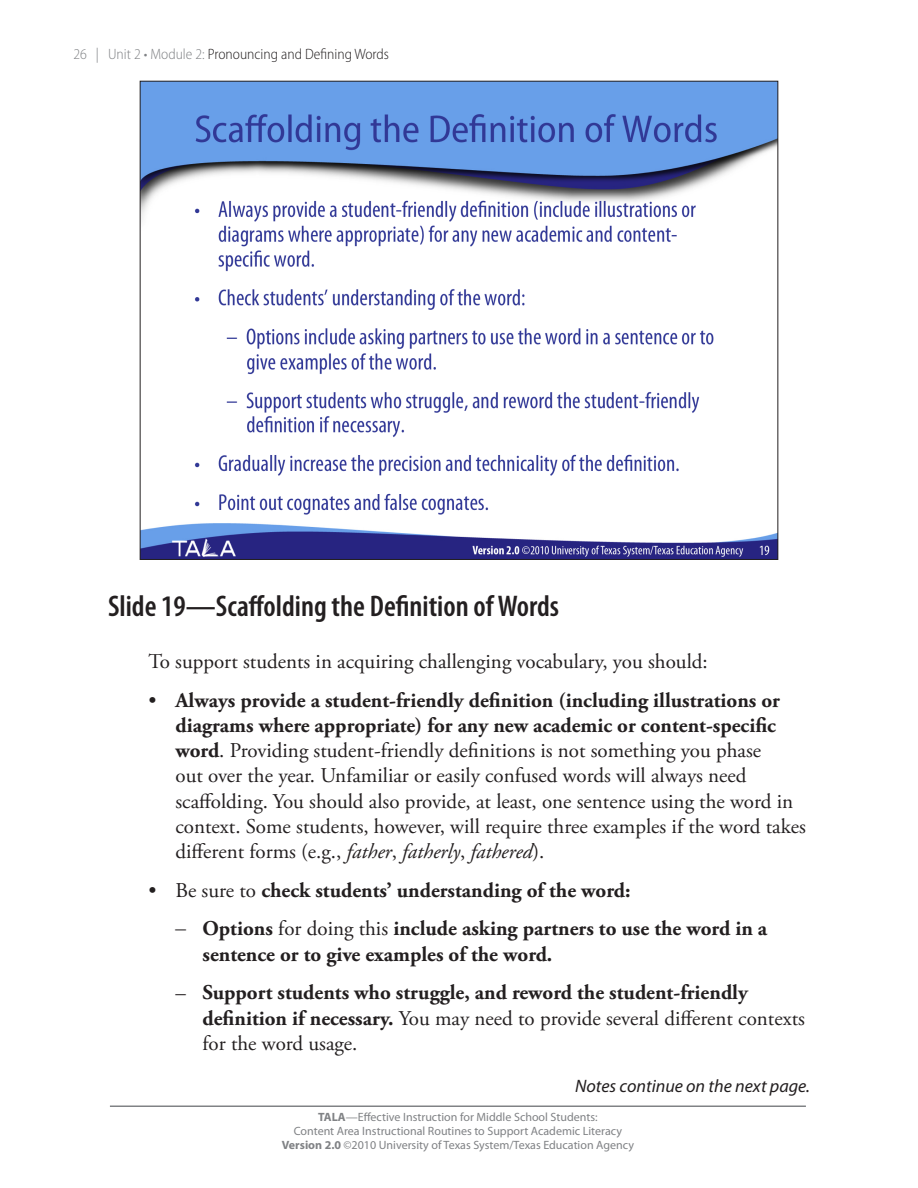
<style>
.page{position:relative;width:918px;height:1188px;background:#fff}
.page>*{position:absolute;margin:0;border:0;box-sizing:border-box;transform-origin:0 0}
.Slide_Name{font:600 condensed 30px "Myriad Pro";color:#231f20}
.Bullets___Numbers{font:21px/25.2px "Adobe Garamond Pro";color:#231f20}
.Bullets___Numbers_In{font:700 21px/25.2px "Adobe Garamond Pro";color:#231f20}
.Text{font:21px "Adobe Garamond Pro";color:#231f20}
.Bullets___Numbers-2{font:700 21px "Adobe Garamond Pro";color:#231f20}
.Notes_Continue{font:italic 18px "Myriad Pro";color:#231f20}
.t1{font:300 semi-condensed 15px "Myriad Pro";color:#231f20}
.t2{font:12px/14.4px "Myriad Pro";color:#808285;text-align:center}
.s1{color:#808285}
.s2{font-weight:700}
.s3{font-style:italic}
.s4{font-weight:400}
.s5{font-family:"Times New Roman";font-weight:400}
</style>
<div class="page">
<hr style="left:110px;top:1106px;width:696px;height:1px;background:#808285">
<img style="left:142px;top:83px;width:634px;height:475px">
<p class="t1" style="left:74px;top:46px;width:317px"><span class="s1">26 | Unit 2 • Module 2:</span> Pronouncing and Defining Words</p>
<p class="Slide_Name" style="left:108px;top:590px;width:453px">Slide 19—Scaffolding the Definition of Words</p>
<p class="Text" style="left:148px;top:649px;width:561px">To support students in acquiring challenging vocabulary, you should:</p>
<p class="Bullets___Numbers" style="left:176px;top:688px;width:632px;text-indent:-27px">• <span class="s2">Always provide a student-friendly definition (including illustrations or diagrams where appropriate) for any new academic or content-specific word</span>. Providing student-friendly definitions is not something you phase<br>out over the year. Unfamiliar or easily confused words will always need scaffolding. You should also provide, at least, one sentence using the word in context. Some students, however, will require three examples if the word takes different forms (e.g., <span class="s3">father</span>, <span class="s3">fatherly</span>, <span class="s3">fathered</span>).</p>
<p class="Bullets___Numbers-2" style="left:148px;top:878px;width:484px"><span class="s4">• Be sure to</span> check students’ understanding of the word:</p>
<p class="Bullets___Numbers_In" style="left:202px;top:917px;width:566px;text-indent:-27px"><span class="s5">–</span> Options <span class="s4">for doing this</span> include asking partners to use the word in a sentence or to give examples of the word.</p>
<p class="Bullets___Numbers_In" style="left:202px;top:980px;width:604px;text-indent:-27px"><span class="s4">–</span> Support students who struggle, and reword the student-friendly definition if necessary. <span class="s4">You may need to provide several different contexts for the word usage.</span></p>
<p class="Notes_Continue" style="left:575px;top:1076px;width:236px">Notes continue on the next page.</p>
<p class="t2" style="left:282px;top:1110px;width:354px"><span class="s2">TALA</span>—Effective Instruction for Middle School Students:<br>Content Area Instructional Routines to Support Academic Literacy<br><span class="s2">Version 2.0</span> ©2010 University of Texas System/Texas Education Agency</p>
</div>
